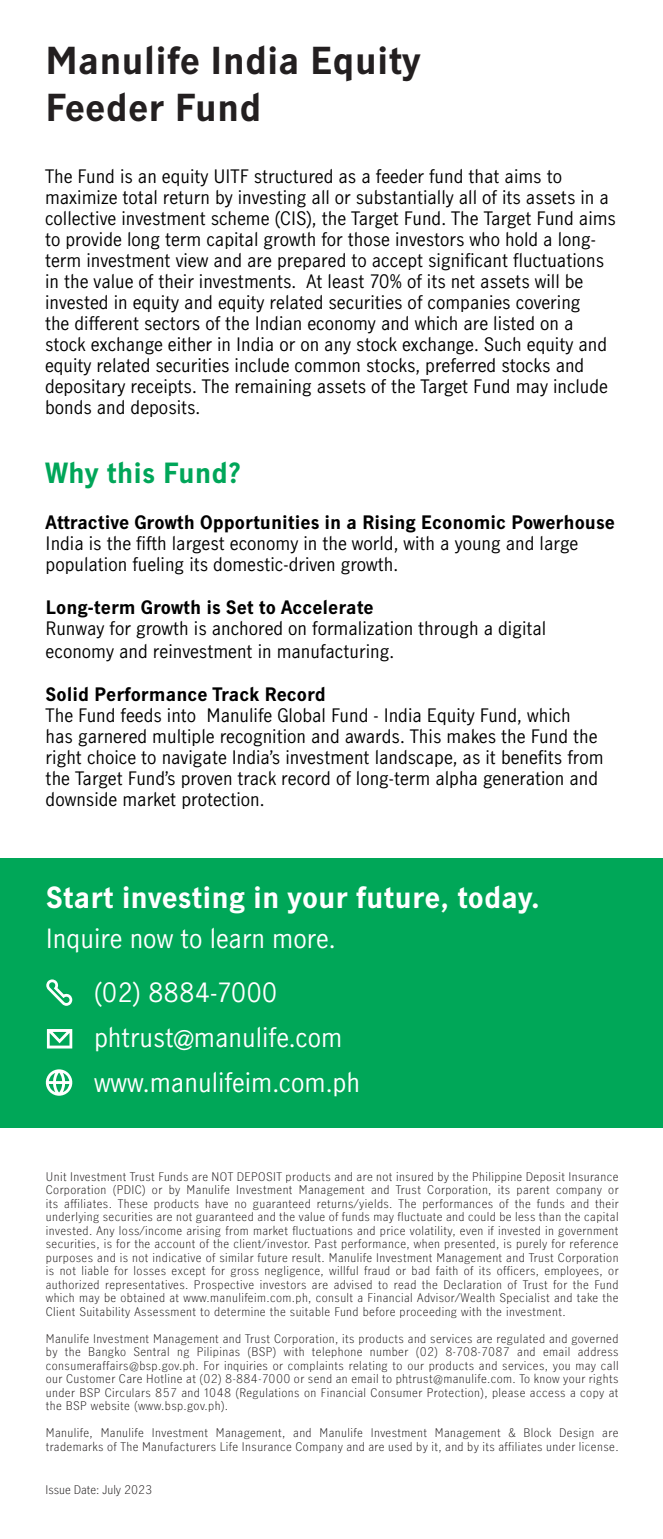
<style>
.page{position:relative;width:663px;height:1539px;background:#fff}
.page>*{position:absolute;margin:0;border:0;box-sizing:border-box;transform-origin:0 0}
.t1{font:700 35px "Manulife JH Sans";color:#231f20}
.t2{font:700 27.5px "Manulife JH Sans";color:#fff}
.t3{font:700 26.25px "Manulife JH Sans";color:#00a659}
.t4{font:25px "Manulife JH Sans";color:#fff}
.t5{font:17.5px/21px "Manulife JH Sans";color:#000}
.t6{font:700 17.5px "Manulife JH Sans";color:#000}
.t7{font:300 11.25px/13.5px "Manulife JH Sans";letter-spacing:.035em;color:#231f20;text-align:justify}
.t8{font:300 11.25px "Manulife JH Sans";letter-spacing:-.005em;color:#231f20}
</style>
<div class="page">
<div style="left:0;top:858px;width:662px;height:270px;background:#00a758"></div>
<svg style="left:46px;top:979px;width:26px;height:27px"></svg>
<svg style="left:47px;top:1029px;width:25px;height:20px"></svg>
<svg style="left:45px;top:1069px;width:28px;height:27px"></svg>
<p class="t1" style="left:45px;top:35px;width:377px">Manulife India Equity</p>
<p class="t1" style="left:45px;top:82px;width:218px">Feeder Fund</p>
<p class="t5" style="left:45px;top:165px;width:572px">The Fund is an equity UITF structured as a feeder fund that aims to maximize total return by investing all or substantially all of its assets in a collective investment scheme (CIS), the Target Fund. The Target Fund aims to provide long term capital growth for those investors who hold a long&shy;term investment view and are prepared to accept significant fluctuations in the value of their investments. At least 70% of its net assets will be invested in equity and equity related securities of companies covering<br>the different sectors of the Indian economy and which are listed on a stock exchange either in India or on any stock exchange. Such equity and equity related securities include common stocks, preferred stocks and depositary receipts. The remaining assets of the Target Fund may include bonds and deposits.</p>
<p class="t3" style="left:46px;top:453px;width:196px">Why this Fund?</p>
<p class="t6" style="left:46px;top:509px;width:570px">Attractive Growth Opportunities in a Rising Economic Powerhouse</p>
<p class="t5" style="left:46px;top:532px;width:534px">India is the fifth largest economy in the world, with a young and large population fueling its domestic-driven growth.</p>
<p class="t6" style="left:46px;top:595px;width:329px">Long-term Growth is Set to Accelerate</p>
<p class="t5" style="left:46px;top:616px;width:502px;line-height:22.5px">Runway for growth is anchored on formalization through a digital economy and reinvestment in manufacturing.</p>
<p class="t6" style="left:46px;top:682px;width:282px">Solid Performance Track Record</p>
<p class="t5" style="left:46px;top:704px;width:559px">The Fund feeds into Manulife Global Fund - India Equity Fund, which<br>has garnered multiple recognition and awards. This makes the Fund the right choice to navigate India’s investment landscape, as it benefits from the Target Fund’s proven track record of long-term alpha generation and downside market protection.</p>
<p class="t2" style="left:46px;top:878px;width:495px">Start investing in your future, today.</p>
<p class="t4" style="left:46px;top:921px;width:291px">Inquire now to learn more.</p>
<p class="t4" style="left:94px;top:975px;width:185px">(02) 8884-7000</p>
<p class="t4" style="left:94px;top:1020px;width:250px">phtrust@manulife.com</p>
<p class="t4" style="left:94px;top:1065px;width:268px">www.manulifeim.com.ph</p>
<p class="t7" style="left:46px;top:1169px;width:574px">Unit Investment Trust Funds are NOT DEPOSIT products and are not insured by the Philippine Deposit Insurance Corporation (PDIC) or by Manulife Investment Management and Trust Corporation, its parent company or its affiliates. These products have no guaranteed returns/yields. The performances of the funds and their underlying securities are not guaranteed and the value of funds may fluctuate and could be less than the capital invested. Any loss/income arising from market fluctuations and price volatility, even if invested in government securities, is for the account of the client/investor. Past performance, when presented, is purely for reference purposes and is not indicative of similar future result. Manulife Investment Management and Trust Corporation is not liable for losses except for gross negligence, willful fraud or bad faith of its officers, employees, or authorized representatives. Prospective investors are advised to read the Declaration of Trust for the Fund which may be obtained at www.manulifeim.com.ph, consult a Financial Advisor/Wealth Specialist and take the Client Suitability Assessment to determine the suitable Fund before proceeding with the investment.</p>
<p class="t7" style="left:46px;top:1331px;width:574px">Manulife Investment Management and Trust Corporation, its products and services are regulated and governed by the Bangko Sentral ng Pilipinas (BSP) with telephone number (02) 8-708-7087 and email address consumeraffairs@bsp.gov.ph. For inquiries or complaints relating to our products and services, you may call our Customer Care Hotline at (02) 8-884-7000 or send an email to phtrust@manulife.com. To know your rights under BSP Circulars 857 and 1048 (Regulations on Financial Consumer Protection), please access a copy at the BSP website (www.bsp.gov.ph).</p>
<p class="t7" style="left:46px;top:1426px;width:574px">Manulife, Manulife Investment Management, and Manulife Investment Management &amp; Block Design are trademarks of The Manufacturers Life Insurance Company and are used by it, and by its affiliates under license.</p>
<p class="t8" style="left:46px;top:1482px;width:108px">Issue Date: July 2023</p>
</div>
